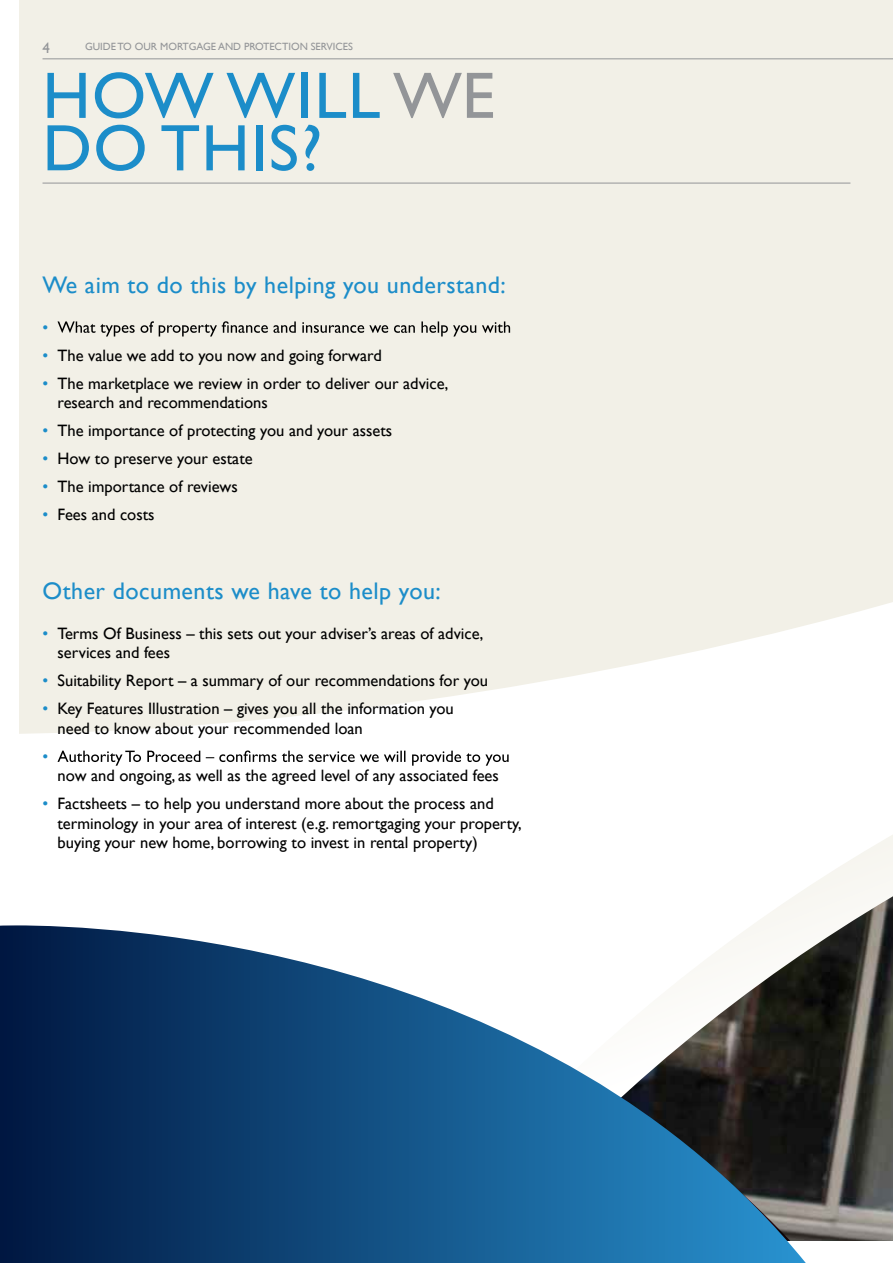
<style>
.page{position:relative;width:893px;height:1263px;background:#fff}
.page>*{position:absolute;margin:0;border:0;box-sizing:border-box;transform-origin:0 0}
.t1{font:66px/52.5px "Gill Sans";letter-spacing:.02em;color:#1c8dc9}
.t2{font:24px "Gill Sans";letter-spacing:.02em;color:#1c8dc9}
.t3{font:16.5px/19.5px "Gill Sans";color:#000}
.t4{font:16.5px "Gill Sans";color:#1c8dc9}
.t5{font:15px "Gill Sans";color:#939598}
.t6{font:10.5px "Gill Sans";color:#939598}
.s1{color:#939598}
.s2{color:#1c8dc9}
</style>
<div class="page">
<div style="left:20px;top:0;width:873px;height:734px;background:#f2f0e7"></div>
<svg style="left:390px;top:595px;width:503px;height:139px"></svg>
<svg style="left:458px;top:653px;width:435px;height:242px"></svg>
<img style="left:753px;top:895px;width:140px;height:346px">
<hr style="left:43px;top:59px;width:850px;height:1px;background:#939598">
<hr style="left:43px;top:183px;width:807px;height:1px;background:#939598">
<svg style="left:58px;top:321px;width:452px;height:15px;background:#c0bfb8"></svg>
<svg style="left:58px;top:750px;width:451px;height:16px"></svg>
<svg style="left:0;top:925px;width:806px;height:338px"></svg>
<p class="t5" style="left:43px;top:39px;width:9px">4</p>
<p class="t6" style="left:85px;top:40px;width:269px">GUIDE TO OUR MORTGAGE AND PROTECTION SERVICES</p>
<h1 class="t1" style="left:43px;top:71px;width:454px">HOW WILL <span class="s1">WE<br></span>DO THIS?</h1>
<h2 class="t2" style="left:43px;top:271px;width:465px">We aim to do this by helping you understand:</h2>
<p class="t4" style="left:43px;top:318px;width:7px">•</p>
<p class="t3" style="left:43px;top:346px;width:341px"><span class="s2">•</span> The value we add to you now and going forward</p>
<p class="t3" style="left:58px;top:374px;width:393px;text-indent:-15px"><span class="s2">•</span> The marketplace we review in order to deliver our advice, research and recommendations</p>
<p class="t3" style="left:43px;top:421px;width:351px"><span class="s2">•</span> The importance of protecting you and your assets</p>
<p class="t3" style="left:43px;top:449px;width:212px"><span class="s2">•</span> How to preserve your estate</p>
<p class="t3" style="left:43px;top:477px;width:197px"><span class="s2">•</span> The importance of reviews</p>
<p class="t3" style="left:43px;top:505px;width:114px"><span class="s2">•</span> Fees and costs</p>
<h2 class="t2" style="left:43px;top:577px;width:400px">Other documents we have to help you:</h2>
<p class="t3" style="left:58px;top:624px;width:427px;text-indent:-15px"><span class="s2">•</span> Terms Of Business – this sets out your adviser’s areas of advice, services and fees</p>
<p class="t3" style="left:43px;top:671px;width:447px"><span class="s2">•</span> Suitability Report – a summary of our recommendations for you</p>
<p class="t3" style="left:58px;top:699px;width:398px;text-indent:-15px"><span class="s2">•</span> Key Features Illustration – gives you all the information you need to know about your recommended loan</p>
<p class="t4" style="left:43px;top:747px;width:7px">•</p>
<p class="t3" style="left:58px;top:766px;width:443px">now and ongoing, as well as the agreed level of any associated fees</p>
<p class="t3" style="left:57px;top:794px;width:466px;text-indent:-15px"><span class="s2">•</span> Factsheets – to help you understand more about the process and terminology in your area of interest (e.g. remortgaging your property, buying your new home, borrowing to invest in rental property)</p>
</div>
